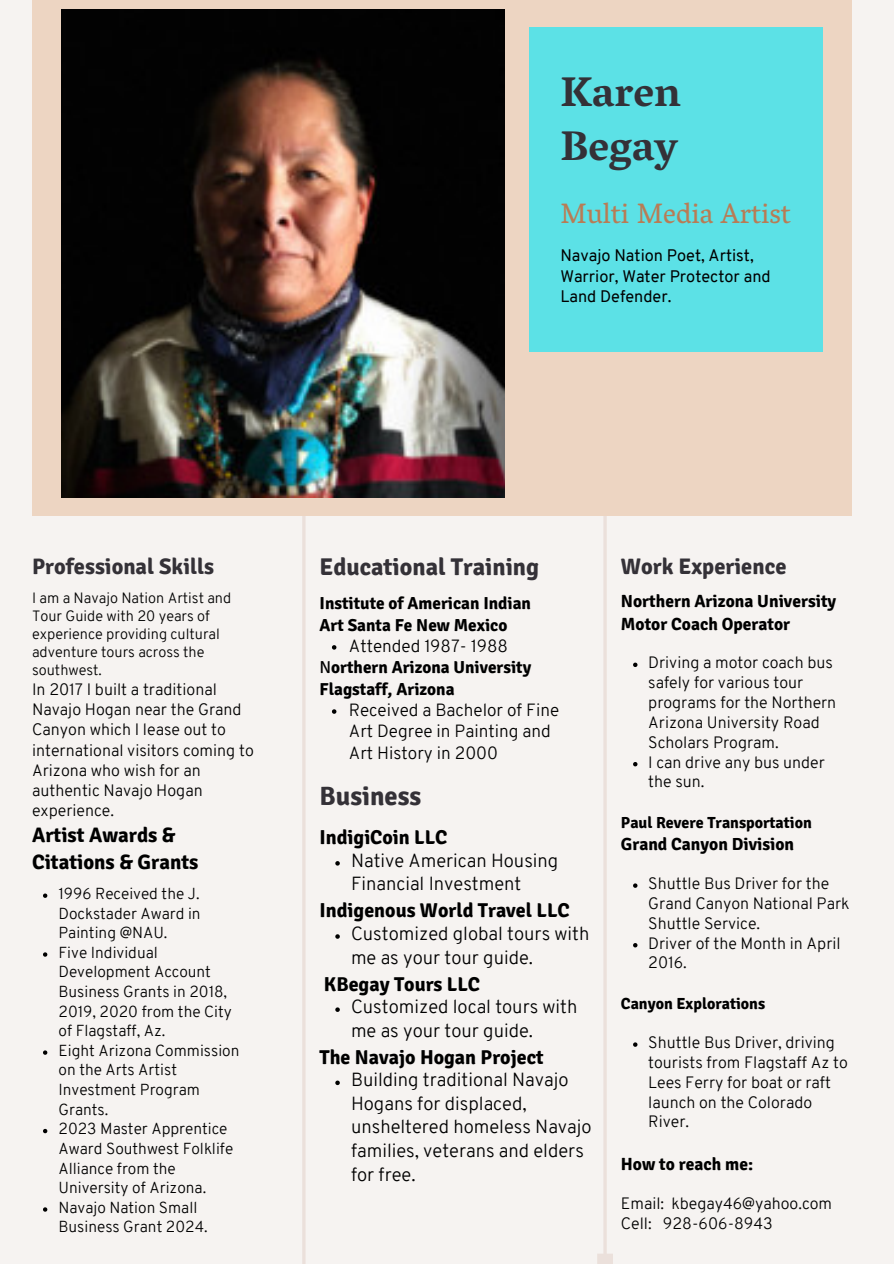
<style>
.page{position:relative;width:894px;height:1264px;background:#fff}
.page>*{position:absolute;margin:0;border:0;box-sizing:border-box;transform-origin:0 0}
.t1{font:700 42.3px/54.6px "Vesper Libre";color:#343137}
.t2{font:28.65px "Vesper Libre";color:#b87c55}
.t3{font:700 26.55px "Signika";color:#343137}
.t4{font:700 24.15px "Signika";color:#343137}
.t5{font:700 22.5px "Signika";color:#343137}
.t6{font:700 22.35px "Signika";color:#343137}
.t7{font:700 20.7px/26.8px "Signika";color:#000}
.t8{font:700 19.95px "Signika";color:#000}
.t9{font:300 18.45px/23.7px "Overpass";color:#000}
.t10{font:700 17.55px/22px "Signika";color:#000}
.t11{font:700 17.25px/21.3px "Signika";color:#000}
.t12{font:300 17.25px/21.3px "Overpass";color:#000}
.t13{font:16.35px/20.9px "Overpass";color:#000}
.t14{font:300 16.05px/19.8px "Overpass";color:#000}
.t15{font:700 16.05px "Signika";color:#000}
.t16{font:300 15.6px/19.6px "Overpass";color:#000}
.t17{font:300 14.55px/18px "Overpass";color:#000}
.s1{font-weight:400}
</style>
<div class="page">
<div style="left:0;top:0;width:893px;height:1263px;background:#f6f3f1"></div>
<hr style="left:302px;top:516px;width:4px;height:747px;background:#ece2dd">
<svg style="left:597px;top:516px;width:16px;height:747px"></svg>
<div style="left:32px;top:0;width:819px;height:516px;background:#edd5c2"></div>
<div style="left:529px;top:27px;width:293px;height:325px;background:#5ce1e6"></div>
<img style="left:61px;top:10px;width:443px;height:487px">
<svg style="left:633px;top:662px;width:4px;height:5px"></svg>
<svg style="left:633px;top:762px;width:4px;height:4px"></svg>
<svg style="left:633px;top:883px;width:4px;height:4px"></svg>
<svg style="left:633px;top:943px;width:4px;height:4px"></svg>
<svg style="left:633px;top:1042px;width:4px;height:4px"></svg>
<svg style="left:332px;top:645px;width:4px;height:4px"></svg>
<svg style="left:332px;top:709px;width:4px;height:4px"></svg>
<svg style="left:43px;top:893px;width:4px;height:4px"></svg>
<svg style="left:43px;top:952px;width:4px;height:4px"></svg>
<svg style="left:43px;top:1050px;width:4px;height:4px"></svg>
<svg style="left:43px;top:1128px;width:4px;height:5px"></svg>
<svg style="left:43px;top:1207px;width:4px;height:4px"></svg>
<svg style="left:335px;top:861px;width:5px;height:4px"></svg>
<svg style="left:335px;top:934px;width:5px;height:4px"></svg>
<svg style="left:335px;top:1007px;width:5px;height:4px"></svg>
<svg style="left:335px;top:1080px;width:5px;height:5px"></svg>
<p class="t1" style="left:560px;top:64px;width:122px">Karen<br>Begay</p>
<h1 class="t2" style="left:560px;top:196px;width:232px">Multi Media Artist</h1>
<h3 class="t13" style="left:560px;top:246px;width:212px">Navajo Nation Poet, Artist,<br>Warrior, Water Protector and<br>Land Defender.</h3>
<h5 class="t6" style="left:32px;top:553px;width:183px">Professional Skills</h5>
<h5 class="t17" style="left:32px;top:590px;width:201px">I am a Navajo Nation Artist and<br>Tour Guide with 20 years of experience providing cultural adventure tours across the southwest.</h5>
<p class="t14" style="left:32px;top:680px;width:223px;line-height:20.2px">In 2017 I built a traditional<br>Navajo Hogan near the Grand<br>Canyon which I lease out to international visitors coming to<br>Arizona who wish for an authentic Navajo Hogan experience.</p>
<p class="t7" style="left:32px;top:822px;width:168px">Artist Awards &amp;<br>Citations &amp; Grants</p>
<p class="t16" style="left:58px;top:885px;width:144px;text-align:justify">1996 Received the J.<br>Dockstader Award in Painting @NAU.</p>
<p class="t16" style="left:58px;top:944px;width:175px">Five Individual<br>Development Account<br>Business Grants in 2018,<br>2019, 2020 from the City of Flagstaff, Az.</p>
<p class="t16" style="left:58px;top:1042px;width:182px">Eight Arizona Commission on the Arts Artist<br>Investment Program<br>Grants.</p>
<h2 class="t16" style="left:58px;top:1120px;width:176px">2023 Master Apprentice<br>Award Southwest Folklife<br>Alliance from the<br>University of Arizona.</h2>
<h5 class="t16" style="left:58px;top:1198px;width:150px">Navajo Nation Small<br>Business Grant 2024.</h5>
<p class="t4" style="left:319px;top:552px;width:221px">Educational Training</p>
<p class="t11" style="left:319px;top:593px;width:213px">Institute of American Indian<br>Art Santa Fe New Mexico</p>
<p class="t12" style="left:349px;top:637px;width:160px">Attended 1987- 1988</p>
<p class="t11" style="left:319px;top:657px;width:213px"><span class="s1">N</span>orthern Arizona University<br>Flagstaff, Arizona</p>
<h6 class="t12" style="left:349px;top:701px;width:212px">Received a Bachelor of Fine<br>Art Degree in Painting and<br>Art History in 2000</h6>
<p class="t3" style="left:319px;top:779px;width:103px">Business</p>
<p class="t8" style="left:319px;top:825px;width:129px">IndigiCoin LLC</p>
<h5 class="t9" style="left:351px;top:850px;width:209px">Native American Housing<br>Financial Investment</h5>
<p class="t8" style="left:319px;top:898px;width:251px">Indigenous World Travel LLC</p>
<h5 class="t9" style="left:351px;top:923px;width:240px">Customized global tours with me as your tour guide.</h5>
<p class="t8" style="left:324px;top:971px;width:157px">KBegay Tours LLC</p>
<p class="t9" style="left:351px;top:996px;width:228px">Customized local tours with me as your tour guide.</p>
<p class="t8" style="left:319px;top:1044px;width:226px">The Navajo Hogan Project</p>
<p class="t9" style="left:351px;top:1069px;width:242px">Building traditional Navajo<br>Hogans for displaced, unsheltered homeless Navajo families, veterans and elders for free.</p>
<p class="t5" style="left:620px;top:553px;width:167px">Work Experience</p>
<h4 class="t10" style="left:620px;top:590px;width:217px">Northern Arizona University<br>Motor Coach Operator</h4>
<h4 class="t14" style="left:648px;top:654px;width:189px">Driving a motor coach bus safely for various tour programs for the Northern<br>Arizona University Road<br>Scholars Program.</h4>
<h6 class="t14" style="left:648px;top:753px;width:178px">I can drive any bus under the sun.</h6>
<p class="t15" style="left:620px;top:813px;width:192px">Paul Revere Transportation</p>
<p class="t10" style="left:620px;top:833px;width:175px">Grand Canyon Division</p>
<p class="t14" style="left:648px;top:875px;width:202px">Shuttle Bus Driver for the<br>Grand Canyon National Park<br>Shuttle Service.</p>
<h4 class="t14" style="left:648px;top:934px;width:194px">Driver of the Month in April<br>2016.</h4>
<h6 class="t15" style="left:620px;top:994px;width:146px">Canyon Explorations</h6>
<p class="t14" style="left:648px;top:1033px;width:201px">Shuttle Bus Driver, driving tourists from Flagstaff Az to<br>Lees Ferry for boat or raft launch on the Colorado<br>River.</p>
<p class="t10" style="left:620px;top:1153px;width:134px">How to reach me:</p>
<p class="t14" style="left:620px;top:1195px;width:213px">Email: kbegay46@yahoo.com</p>
<p class="t14" style="left:620px;top:1214px;width:153px">Cell: 928-606-8943</p>
</div>
